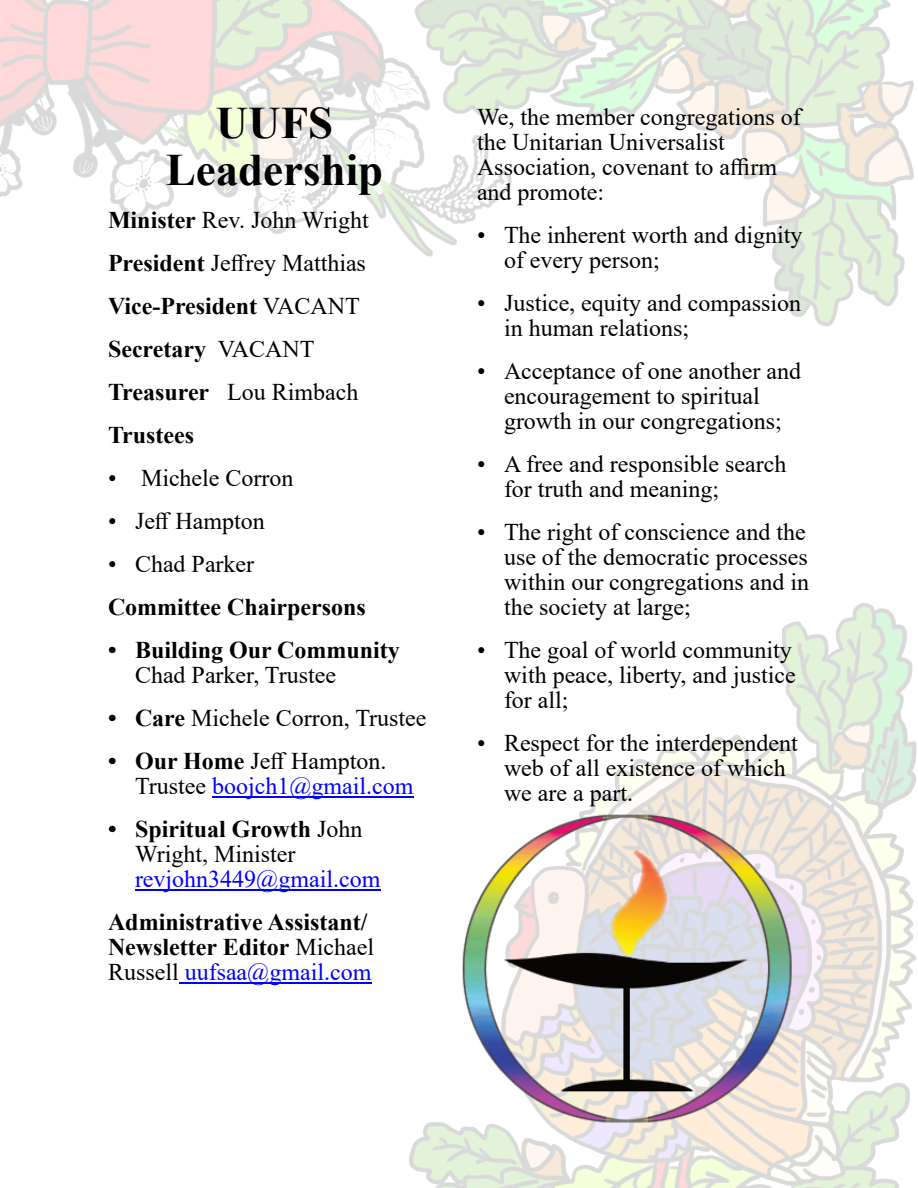
<style>
.page{position:relative;width:918px;height:1188px;background:#fff}
.page>*{position:absolute;margin:0;border:0;box-sizing:border-box;transform-origin:0 0}
.t1{font:700 45px/47px "Times New Roman";color:#000;text-align:center}
.t2{font:24px/25px "Times New Roman";color:#000}
.t3{font:700 24px/43px "Times New Roman";color:#000}
.t4{font:24px "Times New Roman";color:#00f}
.s1{font-weight:400}
.s2{font-weight:700}
.s3{color:#00f}
.s4{font-weight:400;color:#00f}
</style>
<div class="page">
<img style="left:0;top:0;width:917px;height:1188px">
<hr style="left:212px;top:797px;width:202px;height:1px;background:#00f">
<hr style="left:135px;top:890px;width:245px;height:1px;background:#00f">
<hr style="left:179px;top:983px;width:192px;height:1px;background:#00f">
<img style="left:459px;top:810px;width:334px;height:315px">
<h1 class="t1" style="left:166px;top:104px;width:219px">UUFS<br>Leadership</h1>
<p class="t3" style="left:108px;top:201px;width:263px">Minister <span class="s1">Rev. John Wright<br></span>President <span class="s1">Jeffrey Matthias<br></span>Vice‐President <span class="s1">VACANT<br></span>Secretary <span class="s1">VACANT<br></span>Treasurer <span class="s1">Lou Rimbach<br></span>Trustees</p>
<p class="t2" style="left:108px;top:468px;width:187px">• Michele Corron</p>
<p class="t2" style="left:108px;top:511px;width:158px">• Jeff Hampton</p>
<p class="t2" style="left:108px;top:554px;width:148px">• Chad Parker</p>
<p class="t3" style="left:108px;top:588px;width:259px">Committee Chairpersons</p>
<p class="t3" style="left:108px;top:631px;width:293px">• Building Our Community</p>
<p class="t2" style="left:135px;top:665px;width:203px">Chad Parker, Trustee</p>
<p class="t2" style="left:108px;top:708px;width:320px"><span class="s2">• Care</span> Michele Corron, Trustee</p>
<p class="t2" style="left:135px;top:751px;width:280px;text-indent:-27px"><span class="s2">• Our Home</span> Jeff Hampton.<br>Trustee <span class="s3">boojch1@gmail.com</span></p>
<p class="t2" style="left:135px;top:819px;width:229px;text-indent:-27px"><span class="s2">• Spiritual Growth</span> John<br>Wright, Minister</p>
<p class="t4" style="left:135px;top:870px;width:247px">revjohn3449@gmail.com</p>
<p class="t3" style="left:108px;top:912px;width:268px;line-height:25px">Administrative Assistant/<br>Newsletter Editor <span class="s1">Michael<br>Russell</span> <span class="s4">uufsaa@gmail.com</span></p>
<p class="t2" style="left:477px;top:106px;width:325px">We, the member congregations of the Unitarian Universalist<br>Association, covenant to affirm and promote:</p>
<p class="t2" style="left:504px;top:224px;width:300px;text-indent:-27px">• The inherent worth and dignity of every person;</p>
<p class="t2" style="left:504px;top:293px;width:299px;text-indent:-27px">• Justice, equity and compassion in human relations;</p>
<p class="t2" style="left:477px;top:361px;width:326px;text-align:center">• Acceptance of one another and encouragement to spiritual growth in our congregations;</p>
<p class="t2" style="left:504px;top:454px;width:284px;text-indent:-27px">• A free and responsible search for truth and meaning;</p>
<p class="t2" style="left:504px;top:522px;width:307px;text-indent:-27px">• The right of conscience and the use of the democratic processes within our congregations and in the society at large;</p>
<p class="t2" style="left:504px;top:640px;width:293px;text-indent:-27px">• The goal of world community with peace, liberty, and justice for all;</p>
<p class="t2" style="left:504px;top:733px;width:295px;text-indent:-27px">• Respect for the interdependent web of all existence of which we are a part.</p>
</div>
